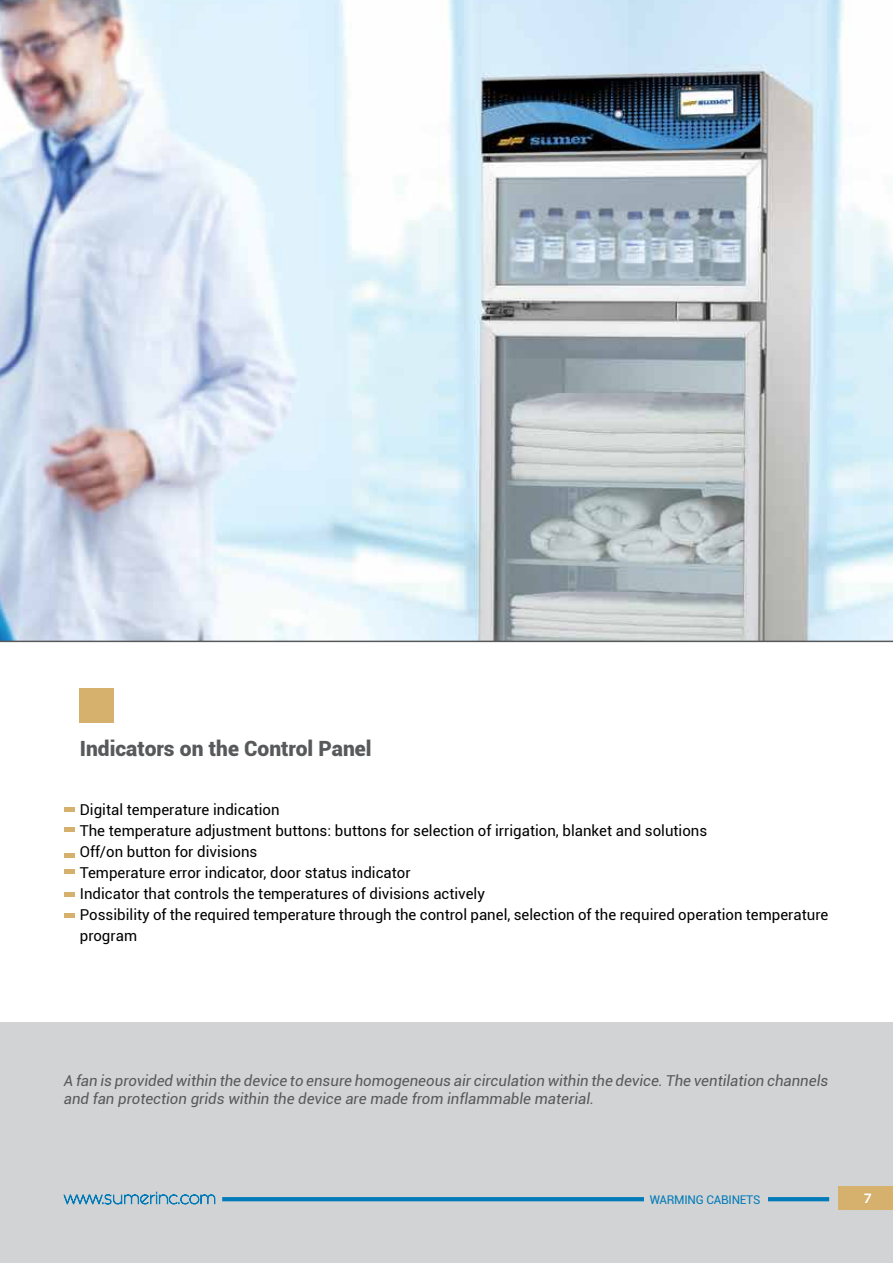
<style>
.page{position:relative;width:893px;height:1263px;background:#fff}
.page>*{position:absolute;margin:0;border:0;box-sizing:border-box;transform-origin:0 0}
.t1{font:900 21px "Roboto";color:#58595b}
.t2{font:15px/21px "Roboto";color:#000}
.t3{font:italic 15px/18px "Roboto";color:#58595b}
.t4{font:700 13.5px "Sansation";color:#fff}
.t5{font:12px "Roboto";letter-spacing:-.02em;color:#037bb9}
</style>
<div class="page">
<div style="left:0;top:1023px;width:893px;height:240px;background:#d1d3d4"></div>
<svg style="left:63px;top:1192px;width:152px;height:12px"></svg>
<svg style="left:222px;top:1197px;width:607px;height:4px;background:#077cb9"></svg>
<div style="left:838px;top:1186px;width:55px;height:23px;background:#d6b16e"></div>
<hr style="left:64px;top:808px;width:10px;height:4px;background:#d6b16e">
<div style="left:64px;top:827px;width:10px;height:5px;background:#d6b16e"></div>
<hr style="left:64px;top:854px;width:10px;height:4px;background:#d6b16e">
<div style="left:64px;top:869px;width:10px;height:5px;background:#d6b16e"></div>
<div style="left:64px;top:892px;width:10px;height:5px;background:#d6b16e"></div>
<hr style="left:64px;top:913px;width:10px;height:4px;background:#d6b16e">
<div style="left:644px;top:1194px;width:123px;height:14px;background:#d1d3d4"></div>
<img style="left:0;top:0;width:893px;height:642px">
<div style="left:80px;top:688px;width:34px;height:34px;background:#d6b16e"></div>
<h1 class="t1" style="left:80px;top:734px;width:293px">Indicators on the Control Panel</h1>
<p class="t2" style="left:80px;top:798px;width:750px">Digital temperature indication<br>The temperature adjustment buttons: buttons for selection of irrigation, blanket and solutions<br>Off/on button for divisions<br>Temperature error indicator, door status indicator<br>Indicator that controls the temperatures of divisions actively<br>Possibility of the required temperature through the control panel, selection of the required operation temperature program</p>
<p class="t3" style="left:64px;top:1071px;width:766px">A fan is provided within the device to ensure homogeneous air circulation within the device. The ventilation channels and fan protection grids within the device are made from inflammable material.</p>
<p class="t5" style="left:650px;top:1191px;width:112px">WARMING CABINETS</p>
<p class="t4" style="left:864px;top:1191px;width:9px">7</p>
</div>
